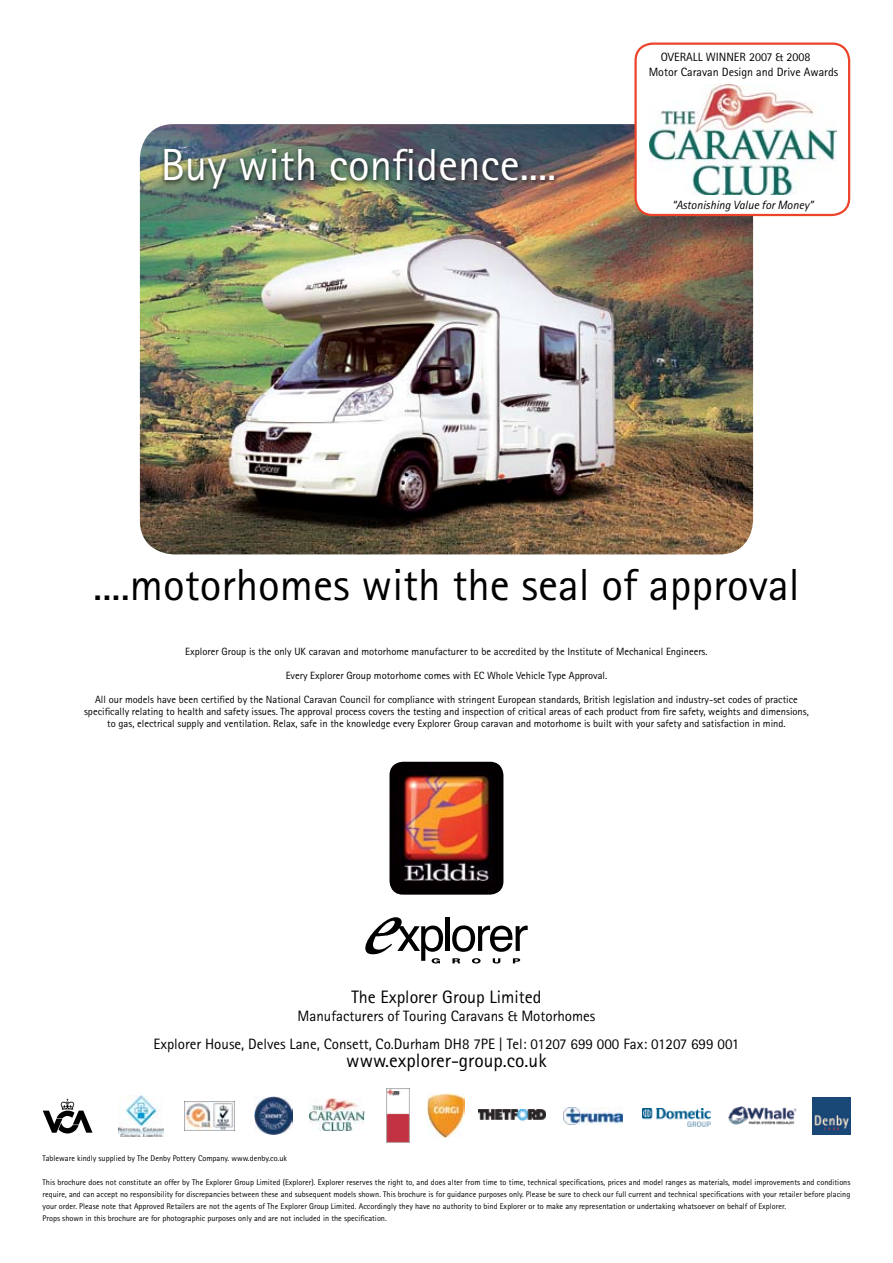
<style>
.page{position:relative;width:893px;height:1263px;background:#fff}
.page>*{position:absolute;margin:0;border:0;box-sizing:border-box;transform-origin:0 0}
.t1{font:45px "Rotis Sans Serif";color:#000}
.t2{font:45px "Rotis Sans Serif";color:#fff}
.t3{font:19.5px "Rotis Sans Serif";color:#000}
.t4{font:18px "Rotis Sans Serif";color:#000}
.t5{font:15px/28.5px "Rotis Sans Serif";color:#000;text-align:center}
.t6{font:12px "Rotis Sans Serif";color:#000}
.t7{font:italic 12px "Rotis Sans Serif";color:#000}
.t8{font:10.5px/12px "Rotis Sans Serif";color:#000;text-align:center}
.t9{font:8.25px/12px "Rotis Sans Serif";color:#000}
</style>
<div class="page">
<img style="left:389px;top:762px;width:114px;height:133px">
<hr style="left:446px;top:917px;width:4px;height:34px;background:#000">
<svg style="left:452px;top:925px;width:76px;height:27px"></svg>
<svg style="left:452px;top:958px;width:8px;height:5px"></svg>
<svg style="left:472px;top:958px;width:9px;height:5px"></svg>
<svg style="left:493px;top:958px;width:7px;height:5px"></svg>
<svg style="left:513px;top:958px;width:7px;height:5px"></svg>
<svg style="left:365px;top:917px;width:78px;height:46px"></svg>
<img style="left:813px;top:1097px;width:37px;height:37px">
<img style="left:310px;top:1098px;width:55px;height:32px">
<img style="left:428px;top:1094px;width:36px;height:44px">
<img style="left:118px;top:1095px;width:45px;height:41px">
<img style="left:387px;top:1089px;width:23px;height:54px">
<img style="left:185px;top:1101px;width:49px;height:30px">
<img style="left:255px;top:1097px;width:38px;height:38px">
<img style="left:563px;top:1107px;width:59px;height:17px">
<img style="left:643px;top:1108px;width:68px;height:18px">
<img style="left:729px;top:1107px;width:67px;height:18px">
<img style="left:478px;top:1110px;width:67px;height:11px">
<img style="left:140px;top:124px;width:613px;height:430px">
<div style="left:161px;top:146px;width:399px;height:49px;background:#000;opacity:.7"></div>
<svg style="left:43px;top:1099px;width:50px;height:34px"></svg>
<div style="left:636px;top:44px;width:213px;height:171px;background:#fff;border-radius:17px"></div>
<div style="left:634px;top:43px;width:216px;height:173px;border:2px solid #ec442b;border-radius:17px"></div>
<img style="left:649px;top:85px;width:187px;height:109px">
<h3 class="t6" style="left:661px;top:50px;width:151px">OVERALL WINNER 2007 &amp; 2008</h3>
<h1 class="t2" style="left:161px;top:138px;width:397px">Buy with confidence....</h1>
<h3 class="t6" style="left:649px;top:65px;width:191px">Motor Caravan Design and Drive Awards</h3>
<h3 class="t7" style="left:672px;top:197px;width:143px">“Astonishing Value for Money”</h3>
<h1 class="t1" style="left:93px;top:558px;width:708px">....motorhomes with the seal of approval</h1>
<p class="t8" style="left:185px;top:645px;width:524px">Explorer Group is the only UK caravan and motorhome manufacturer to be accredited by the Institute of Mechanical Engineers.</p>
<p class="t8" style="left:286px;top:669px;width:323px">Every Explorer Group motorhome comes with EC Whole Vehicle Type Approval.</p>
<p class="t8" style="left:84px;top:693px;width:726px">All our models have been certified by the National Caravan Council for compliance with stringent European standards, British legislation and industry-set codes of practice specifically relating to health and safety issues. The approval process covers the testing and inspection of critical areas of each product from fire safety, weights and dimensions, to gas, electrical supply and ventilation. Relax, safe in the knowledge every Explorer Group caravan and motorhome is built with your safety and satisfaction in mind.</p>
<h3 class="t4" style="left:351px;top:986px;width:192px">The Explorer Group Limited</h3>
<h3 class="t5" style="left:153px;top:1001px;width:587px">Manufacturers of Touring Caravans &amp; Motorhomes<br>Explorer House, Delves Lane, Consett, Co.Durham DH8 7PE | Tel: 01207 699 000 Fax: 01207 699 001</h3>
<h2 class="t3" style="left:346px;top:1049px;width:202px">www.explorer-group.co.uk</h2>
<p class="t9" style="left:43px;top:1152px;width:246px">Tableware kindly supplied by The Denby Pottery Company. www.denby.co.uk</p>
<p class="t9" style="left:43px;top:1176px;width:809px">This brochure does not constitute an offer by The Explorer Group Limited (Explorer). Explorer reserves the right to, and does alter from time to time, technical specifications, prices and model ranges as materials, model improvements and conditions require, and can accept no responsibility for discrepancies between these and subsequent models shown. This brochure is for guidance purposes only. Please be sure to check our full current and technical specifications with your retailer before placing your order. Please note that Approved Retailers are not the agents of The Explorer Group Limited. Accordingly they have no authority to bind Explorer or to make any representation or undertaking whatsoever on behalf of Explorer.<br>Props shown in this brochure are for photographic purposes only and are not included in the specification.</p>
</div>
